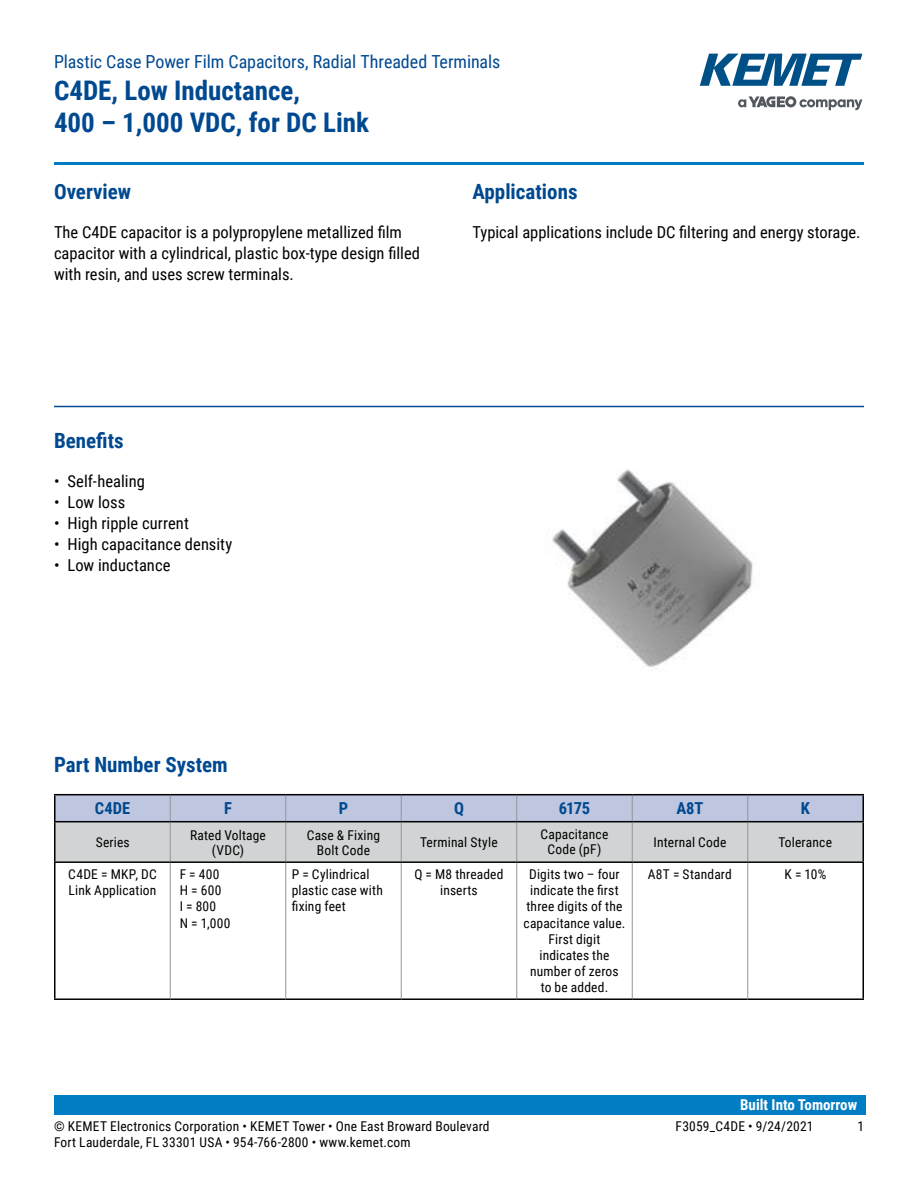
<style>
.page{position:relative;width:918px;height:1188px;background:#fff}
.page>*{position:absolute;margin:0;border:0;box-sizing:border-box;transform-origin:0 0}
.t1{font:700 27px/32.4px "Roboto Condensed";color:#004990}
.t2{font:700 21px "Roboto Condensed";color:#004990}
.t3{font:18px "Roboto Condensed";letter-spacing:-.005em;color:#004990}
.t4{font:16.5px/21px "Roboto Condensed";color:#000}
.t5{font:700 16.5px "Roboto Condensed";color:#004990}
.t6{font:700 15px "Roboto Condensed";color:#fff}
.t7{font:13.5px/16.2px "Roboto Condensed";letter-spacing:.015em;color:#000;text-align:center}
</style>
<div class="page">
<svg style="left:738px;top:96px;width:124px;height:14px"></svg>
<svg style="left:700px;top:54px;width:162px;height:32px"></svg>
<div style="left:54px;top:1095px;width:811px;height:20px;background:#007dc3"></div>
<hr style="left:54px;top:162px;width:810px;height:3px;background:#007dc3">
<hr style="left:54px;top:406px;width:810px;height:1px;background:#004990">
<svg style="left:56px;top:795px;width:806px;height:66px;background:#c6cad5"></svg>
<hr style="left:170px;top:822px;width:1px;height:39px;background:#939598">
<hr style="left:285px;top:822px;width:1px;height:39px;background:#939598">
<hr style="left:401px;top:822px;width:1px;height:39px;background:#939598">
<hr style="left:516px;top:822px;width:1px;height:39px;background:#939598">
<hr style="left:632px;top:822px;width:1px;height:39px;background:#939598">
<hr style="left:747px;top:822px;width:1px;height:39px;background:#939598">
<hr style="left:516px;top:863px;width:1px;height:135px;background:#939598">
<hr style="left:632px;top:863px;width:1px;height:135px;background:#939598">
<hr style="left:862px;top:795px;width:2px;height:26px;background:#000">
<hr style="left:54px;top:822px;width:2px;height:39px;background:#000">
<hr style="left:862px;top:822px;width:2px;height:39px;background:#000">
<hr style="left:54px;top:794px;width:116px;height:1px;background:#000">
<hr style="left:54px;top:795px;width:2px;height:26px;background:#000">
<hr style="left:170px;top:794px;width:116px;height:1px;background:#000">
<hr style="left:286px;top:794px;width:115px;height:1px;background:#000">
<hr style="left:401px;top:794px;width:116px;height:1px;background:#000">
<hr style="left:517px;top:794px;width:115px;height:1px;background:#000">
<hr style="left:632px;top:794px;width:116px;height:1px;background:#000">
<hr style="left:748px;top:794px;width:116px;height:1px;background:#000">
<hr style="left:54px;top:821px;width:116px;height:1px;background:#000">
<hr style="left:170px;top:821px;width:116px;height:1px;background:#000">
<hr style="left:286px;top:821px;width:115px;height:1px;background:#000">
<hr style="left:401px;top:821px;width:116px;height:1px;background:#000">
<hr style="left:517px;top:821px;width:115px;height:1px;background:#000">
<hr style="left:632px;top:821px;width:116px;height:1px;background:#000">
<hr style="left:748px;top:821px;width:116px;height:1px;background:#000">
<hr style="left:54px;top:861px;width:116px;height:2px;background:#000">
<hr style="left:54px;top:863px;width:2px;height:135px;background:#000">
<hr style="left:401px;top:861px;width:116px;height:2px;background:#000">
<hr style="left:517px;top:861px;width:115px;height:2px;background:#000">
<hr style="left:632px;top:861px;width:116px;height:2px;background:#000">
<hr style="left:54px;top:998px;width:116px;height:2px;background:#000">
<hr style="left:401px;top:998px;width:116px;height:2px;background:#000">
<hr style="left:517px;top:998px;width:115px;height:2px;background:#000">
<hr style="left:632px;top:998px;width:116px;height:2px;background:#000">
<hr style="left:286px;top:861px;width:115px;height:2px;background:#000">
<hr style="left:286px;top:998px;width:115px;height:2px;background:#000">
<hr style="left:401px;top:863px;width:1px;height:135px;background:#939598">
<hr style="left:748px;top:861px;width:116px;height:2px;background:#000">
<hr style="left:862px;top:863px;width:2px;height:135px;background:#000">
<hr style="left:748px;top:998px;width:116px;height:2px;background:#000">
<hr style="left:747px;top:863px;width:1px;height:135px;background:#939598">
<hr style="left:170px;top:861px;width:116px;height:2px;background:#000">
<hr style="left:170px;top:998px;width:116px;height:2px;background:#000">
<hr style="left:170px;top:863px;width:1px;height:135px;background:#939598">
<hr style="left:285px;top:863px;width:1px;height:135px;background:#939598">
<img style="left:552px;top:469px;width:201px;height:200px">
<h3 class="t3" style="left:54px;top:48px;width:448px">Plastic Case Power Film Capacitors, Radial Threaded Terminals</h3>
<h1 class="t1" style="left:54px;top:73px;width:317px">C4DE, Low Inductance,<br>400 – 1,000 VDC, for DC Link</h1>
<h2 class="t2" style="left:54px;top:177px;width:79px">Overview</h2>
<p class="t4" style="left:54px;top:221px;width:367px">The C4DE capacitor is a polypropylene metallized film capacitor with a cylindrical, plastic box-type design filled with resin, and uses screw terminals.</p>
<h2 class="t2" style="left:472px;top:177px;width:107px">Applications</h2>
<p class="t4" style="left:472px;top:221px;width:390px">Typical applications include DC filtering and energy storage.</p>
<h2 class="t2" style="left:54px;top:426px;width:71px">Benefits</h2>
<p class="t4" style="left:54px;top:470px;width:92px">• Self-healing</p>
<p class="t4" style="left:54px;top:491px;width:73px">• Low loss</p>
<p class="t4" style="left:54px;top:512px;width:136px">• High ripple current</p>
<p class="t4" style="left:54px;top:533px;width:180px">• High capacitance density</p>
<p class="t4" style="left:54px;top:554px;width:118px">• Low inductance</p>
<h2 class="t2" style="left:54px;top:750px;width:175px">Part Number System</h2>
<p class="t5" style="left:95px;top:797px;width:37px">C4DE</p>
<p class="t5" style="left:224px;top:797px;width:9px">F</p>
<p class="t5" style="left:339px;top:797px;width:11px">P</p>
<p class="t5" style="left:454px;top:797px;width:11px">Q</p>
<p class="t5" style="left:559px;top:797px;width:33px">6175</p>
<p class="t5" style="left:676px;top:797px;width:29px">A8T</p>
<p class="t5" style="left:801px;top:797px;width:11px">K</p>
<p class="t7" style="left:96px;top:834px;width:35px">Series</p>
<p class="t7" style="left:190px;top:827px;width:77px;line-height:15px">Rated Voltage (VDC)</p>
<p class="t7" style="left:307px;top:827px;width:75px;line-height:15px">Case &amp; Fixing<br>Bolt Code</p>
<p class="t7" style="left:420px;top:834px;width:79px">Terminal Style</p>
<p class="t7" style="left:541px;top:827px;width:69px;line-height:15px">Capacitance<br>Code (pF)</p>
<p class="t7" style="left:654px;top:834px;width:74px">Internal Code</p>
<p class="t7" style="left:779px;top:834px;width:55px">Tolerance</p>
<p class="t7" style="left:68px;top:866px;width:90px;text-align:left">C4DE = MKP, DC<br>Link Application</p>
<p class="t7" style="left:180px;top:866px;width:52px;text-align:left">F = 400<br>H = 600<br>I = 800<br>N = 1,000</p>
<p class="t7" style="left:292px;top:866px;width:93px;text-align:left">P = Cylindrical plastic case with fixing feet</p>
<p class="t7" style="left:414px;top:866px;width:91px">Q = M8 threaded inserts</p>
<p class="t7" style="left:524px;top:866px;width:103px">Digits two – four indicate the first three digits of the capacitance value.<br>First digit indicates the number of zeros to be added.</p>
<p class="t7" style="left:648px;top:866px;width:85px">A8T = Standard</p>
<p class="t7" style="left:785px;top:866px;width:43px">K = 10%</p>
<p class="t6" style="left:740px;top:1094px;width:119px">Built Into Tomorrow</p>
<p class="t7" style="left:54px;top:1117px;width:437px">© KEMET Electronics Corporation • KEMET Tower • One East Broward Boulevard</p>
<p class="t7" style="left:676px;top:1117px;width:140px">F3059_C4DE • 9/24/2021</p>
<p class="t7" style="left:857px;top:1117px;width:8px">1</p>
<p class="t7" style="left:54px;top:1133px;width:358px">Fort Lauderdale, FL 33301 USA • 954-766-2800 • www.kemet.com</p>
</div>
